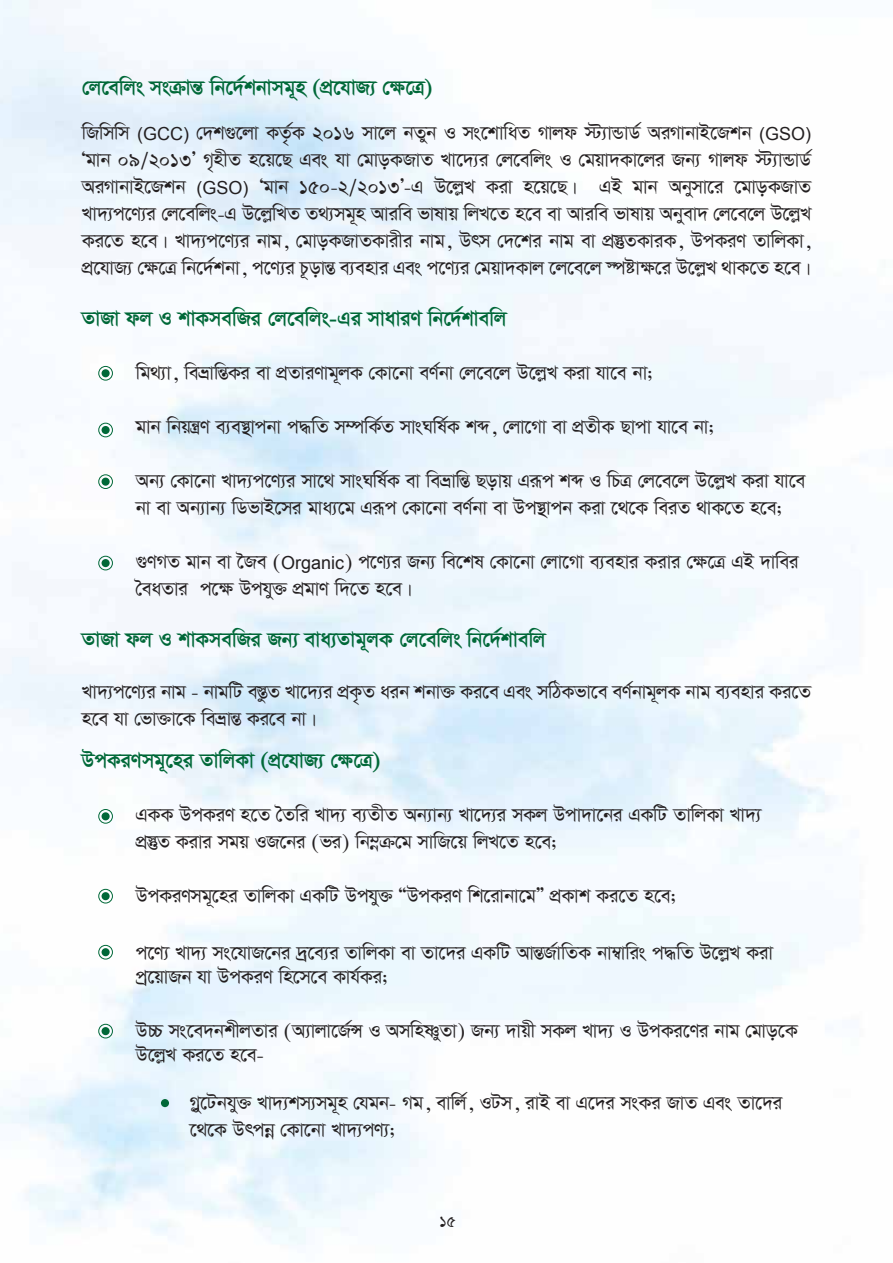
<style>
.page{position:relative;width:893px;height:1263px;background:#fff}
.page>*{position:absolute;margin:0;border:0;box-sizing:border-box;transform-origin:0 0}
.t1{font:700 24px "Sutonny MJ";color:#006838}
.t2{font:22.5px/27px "Sutonny MJ";color:#231f20}
.t3{font:18px "Sutonny MJ";color:#231f20}
.s1{font-family:"Arial";font-size:18px}
</style>
<div class="page">
<img style="left:0;top:0;width:868px;height:1245px">
<div style="left:102px;top:369px;width:8px;height:8px;background:#006838;border-radius:50%"></div>
<div style="left:98px;top:366px;width:15px;height:14px;border:1px solid #006838;border-radius:50%"></div>
<div style="left:102px;top:426px;width:8px;height:8px;background:#006838;border-radius:50%"></div>
<div style="left:98px;top:423px;width:15px;height:14px;border:1px solid #006838;border-radius:50%"></div>
<div style="left:102px;top:478px;width:8px;height:8px;background:#006838;border-radius:50%"></div>
<div style="left:98px;top:474px;width:15px;height:15px;border:1px solid #006838;border-radius:50%"></div>
<div style="left:102px;top:559px;width:8px;height:8px;background:#006838;border-radius:50%"></div>
<div style="left:98px;top:556px;width:15px;height:14px;border:1px solid #006838;border-radius:50%"></div>
<div style="left:102px;top:812px;width:8px;height:8px;background:#006838;border-radius:50%"></div>
<div style="left:98px;top:809px;width:15px;height:14px;border:1px solid #006838;border-radius:50%"></div>
<div style="left:102px;top:892px;width:8px;height:8px;background:#006838;border-radius:50%"></div>
<div style="left:98px;top:889px;width:15px;height:14px;border:1px solid #006838;border-radius:50%"></div>
<div style="left:102px;top:948px;width:8px;height:8px;background:#006838;border-radius:50%"></div>
<div style="left:98px;top:945px;width:15px;height:14px;border:1px solid #006838;border-radius:50%"></div>
<div style="left:102px;top:1027px;width:8px;height:8px;background:#006838;border-radius:50%"></div>
<div style="left:98px;top:1024px;width:15px;height:14px;border:1px solid #006838;border-radius:50%"></div>
<div style="left:161px;top:1099px;width:8px;height:8px;background:#006838;border-radius:50%"></div>
<p class="t1" style="left:82px;top:74px;width:352px">†J‡EWJS MSΜVŠÍWB‡`©KBVMG~N (CÖ‡HVR¨ †¶‡Î)</p>
<p class="t2" style="left:82px;top:121px;width:738px">WRWMWM <span class="s1">(GCC)</span> †`K¸‡JV KZ©…K 2016 MV‡J BZYB I MS‡KVWAZ MVJD ÷¨VÛVW©AIMVBVB‡RKB <span class="s1">(GSO)<br></span>ÔGVB 09/2013Õ M„NXZ N‡Q‡Q GES HV †GVOKRVZ LV‡`¨I †J‡EWJS I †GQV`KV‡JI RB¨ MVJD ÷¨VÛVW© AIMVBVB‡RKB <span class="s1">(GSO)</span> ÔGVB 150-2/2013Õ-G D‡JØL KIV N‡Q‡Q| GB GVB ABYMV‡I ‡GVOKRVZ LV`¨C‡Y¨I †J‡EWJS-G D‡JØWLZ Z_¨MG~N AVIWE FVLVQ WJL‡Z N‡E EV AVIWE FVLVQ ABYEV` †J‡E‡J D‡JØL KI‡Z N‡E| LV`¨C‡Y¨I BVG, †GVOKRVZKVIXI BVG, DRM †`‡KI BVG EV CÖ¯‘ZKVIK, DCKIY ZVWJKV, CÖ‡HVR¨ †Ÿ‡Î WB‡`©KBV, C‡Y¨I P‚OVŠÍE¨ENVI GES C‡Y¨I †GQV`KVJ ‡J‡E‡J ¯ÚÓVŸ‡I D‡JØL _VK‡Z N‡E|</p>
<p class="t1" style="left:82px;top:305px;width:426px">ZVRV DJ I KVKMEWRI †J‡EWJS-GI MVAVIY WB‡`©KVEWJ</p>
<p class="t2" style="left:136px;top:361px;width:518px">WG_¨V, WEÅVWŠÍKI EV CÖZVIYVG~JK †KV‡BV EY©BV †J‡E‡J D‡JØL KIV HV‡E BV;</p>
<p class="t2" style="left:136px;top:415px;width:579px">GVB WBQŠ¿Y E¨E¯’VCBV C×WZ M¤ÚWK©Z MVSNWL©K KÃ, †JV‡MV EV CÖZXK QVCV HV‡E BV;</p>
<p class="t2" style="left:136px;top:469px;width:671px">AB¨ †KV‡BV LV`¨C‡Y¨I MV‡_ MVSNWL©K EV WEÅVWŠÍQOVQ GIƑC KÃ I WPÎ †J‡E‡J D‡JØL KIV HV‡E<br>BV EV AB¨VB¨ WWFVB‡MI GVA¨‡G GIƑC †KV‡BV EY©BV EV DC¯’VCB KIV ‡_‡K WEIZ _VK‡Z N‡E;</p>
<p class="t2" style="left:136px;top:550px;width:664px">¸YMZ GVB EV ‰RE (<span class="s1">Organic</span>) C‡Y¨I RB¨ WE‡KL †KV‡BV †JV‡MV E¨ENVI KIVI †Ÿ‡Î GB `VWEI ˆEAZVI C‡Ÿ DCHY³ CÖGVY W`‡Z N‡E|</p>
<p class="t1" style="left:82px;top:626px;width:465px">ZVRV DJ I KVKMEWRI RB¨ EVA¨ZVG~JK †J‡EWJS WB‡`©KVEWJ</p>
<p class="t2" style="left:82px;top:679px;width:731px">LV`¨C‡Y¨I BVG - BVGWU E¯ÍZZ LV‡`¨I CÖK…Z AIB KBV³ KI‡E GES MWVKFV‡E EY©BVG~JK BVG E¨ENVI KI‡Z<br>N‡E HV †FV³V‡K WEÅVŠÍKI‡E BV|</p>
<p class="t1" style="left:82px;top:746px;width:300px">DCKIYMG~‡NI ZVWJKV (CÖ‡HVR¨ †¶‡Î)</p>
<p class="t2" style="left:136px;top:802px;width:627px">GKK DCKIY N‡Z ˆZWI LV`¨ E¨ZXZ AB¨VB¨ LV‡`¨I MKJ DCV`V‡BI GKWU ZVWJKV LV`¨<br>CÖ¯‘Z KIVI MGQ IR‡BI (FI) WB¤ŒΜ‡G MVWR‡Q WJL‡Z N‡E;</p>
<p class="t2" style="left:136px;top:883px;width:541px">DCKIYMG~‡NI ZVWJKV GKWU DCHY³ ÒDCKIY WK‡IVBV‡GÓ CÖKVK KI‡Z N‡E;</p>
<p class="t2" style="left:136px;top:941px;width:638px;line-height:24px">C‡Y¨ LV`¨ MS‡HVR‡BI `ª‡E¨I ZVWJKV EV ZV‡`I GKWU AVŠÍR©VWZK BV¤^VWIS C×WZ D‡JØL KIV<br>Cª‡QVRB HV DCKIY WN‡M‡E KVH©KI;</p>
<p class="t2" style="left:136px;top:1019px;width:663px;line-height:24px">D”P MS‡E`BKXJZVI (A¨VJV‡R©Ý I AMWNÒYZV) RB¨ `VQX MKJ LV`¨ I DCKI‡YI BVG †GVO‡K<br>D‡JØL KI‡Z N‡E-</p>
<p class="t2" style="left:190px;top:1090px;width:594px">MØY‡UBHY³ LV`¨KM¨MG~N †HGB- MG, EVWJ©, IUM, IVB EV G‡`I MSKI RVZ GES ZV‡`I ‡_‡K DRCBŒ†KV‡BV LV`¨CY¨;</p>
<p class="t3" style="left:440px;top:1211px;width:18px">15</p>
</div>
